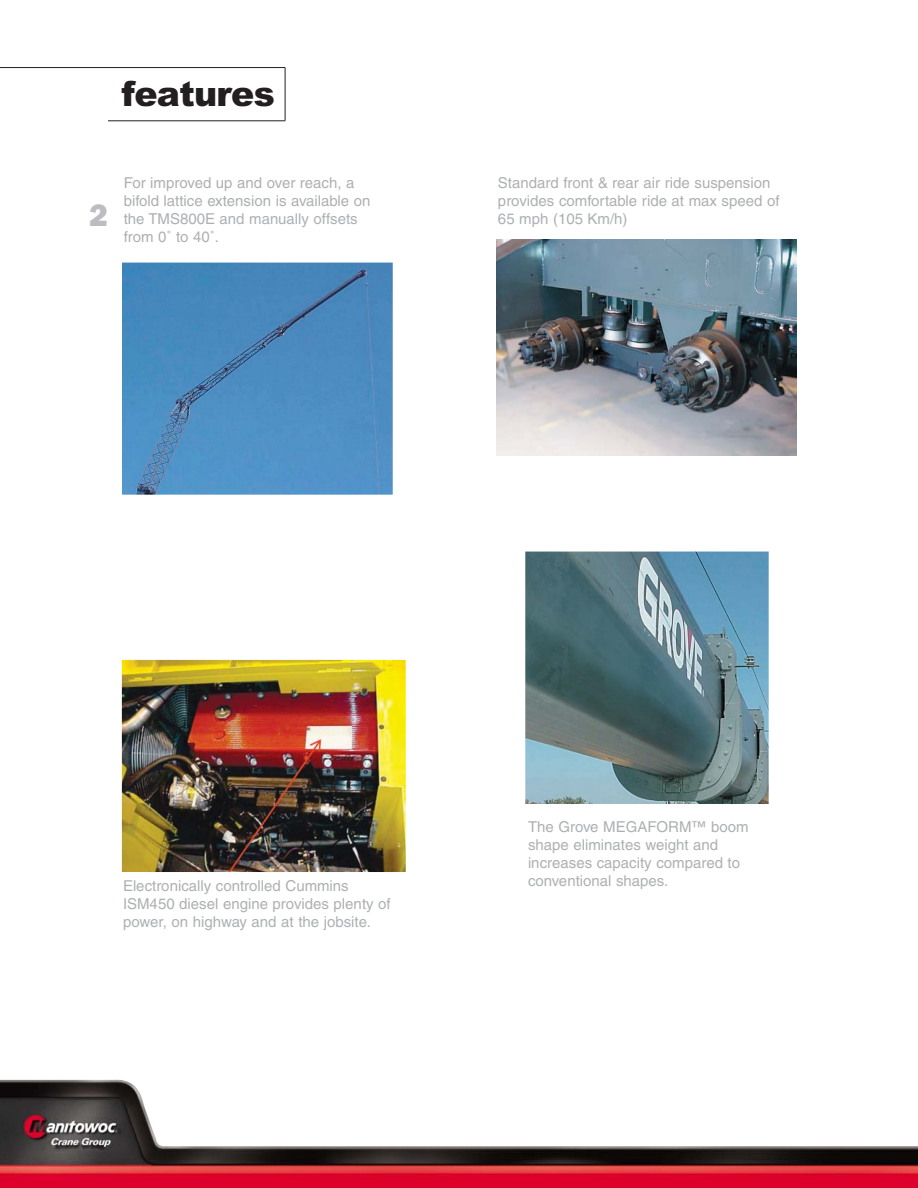
<style>
.page{position:relative;width:918px;height:1188px;background:#fff}
.page>*{position:absolute;margin:0;border:0;box-sizing:border-box;transform-origin:0 0}
.t1{font:900 37.35px "Arial";letter-spacing:-.02em;color:#231f20}
.t2{font:800 31.2px "Franklin Gothic";color:#bbbdc0}
.t3{font:15px/18px "Helvetica";color:#adb0b2}
</style>
<div class="page">
<hr style="left:285px;top:68px;width:1px;height:53px;background:#231f20">
<hr style="left:0;top:67px;width:285px;height:1px;background:#231f20">
<hr style="left:108px;top:120px;width:177px;height:1px;background:#231f20">
<img style="left:0;top:1080px;width:918px;height:108px">
<img style="left:496px;top:240px;width:300px;height:215px">
<img style="left:122px;top:262px;width:270px;height:233px">
<img style="left:122px;top:660px;width:284px;height:212px">
<img style="left:525px;top:551px;width:244px;height:253px">
<h1 class="t1" style="left:122px;top:79px;width:155px">features</h1>
<h2 class="t2" style="left:89px;top:204px;width:20px">2</h2>
<p class="t3" style="left:124px;top:175px;width:248px">For improved up and over reach, a bifold lattice extension is available on the TMS800E and manually offsets from 0˚ to 40˚.</p>
<p class="t3" style="left:498px;top:175px;width:283px">Standard front &amp; rear air ride suspension provides comfortable ride at max speed of<br>65 mph (105 Km/h)</p>
<p class="t3" style="left:123px;top:879px;width:269px">Electronically controlled Cummins<br>ISM450 diesel engine provides plenty of power, on highway and at the jobsite.</p>
<p class="t3" style="left:528px;top:819px;width:222px">The Grove MEGAFORM™ boom shape eliminates weight and increases capacity compared to conventional shapes.</p>
</div>
